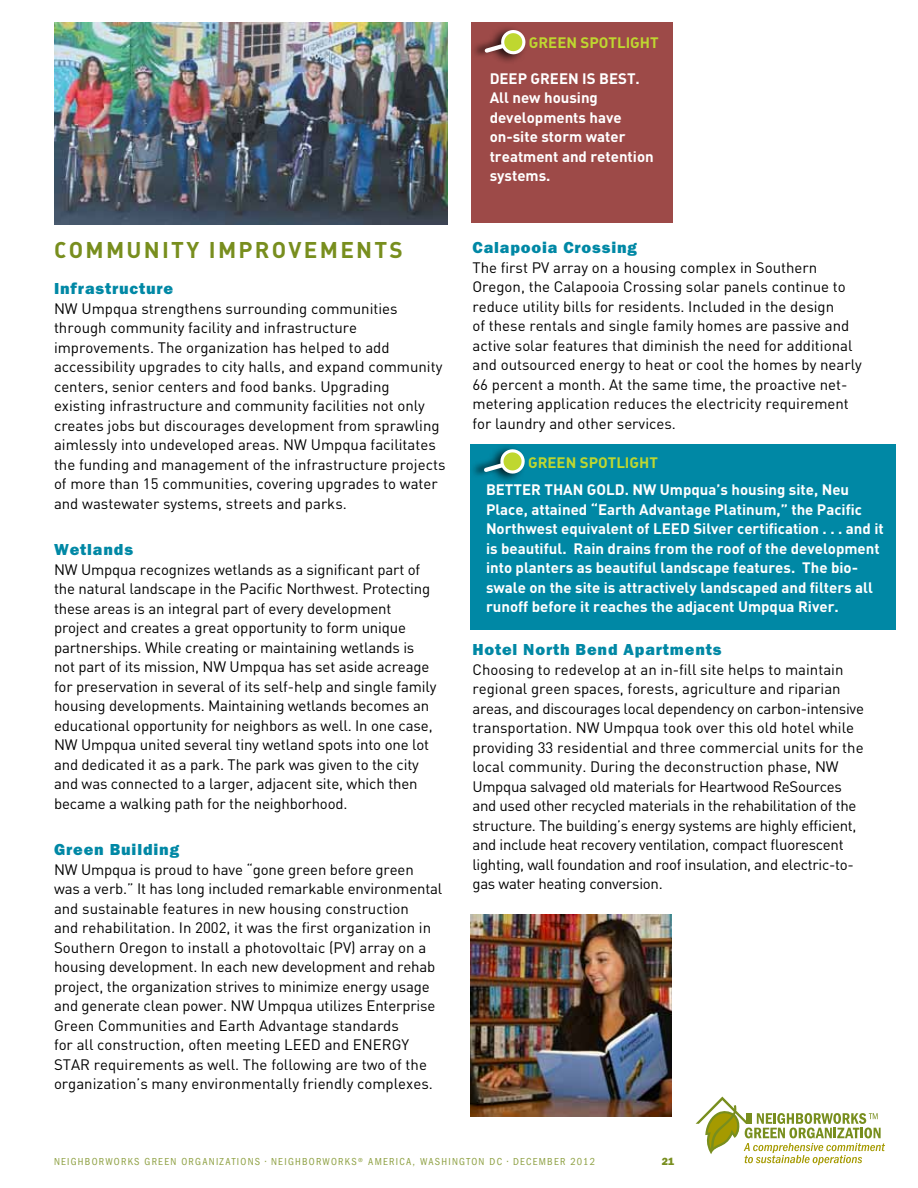
<style>
.page{position:relative;width:918px;height:1188px;background:#fff}
.page>*{position:absolute;margin:0;border:0;box-sizing:border-box;transform-origin:0 0}
.t1{font:700 22.5px "DIN";letter-spacing:.1em;color:#788e1e}
.t2{font:16.5px "Franklin Gothic FS Hvy";letter-spacing:.05em;color:#0088a5}
.t3{font:15px/19.5px "DIN";color:#000}
.t4{font:15px/19.5px "DIN";letter-spacing:-.02em;color:#000}
.t5{font:700 15px/19.5px "DIN";color:#fff}
.t6{font:700 15px "DIN";color:#bfd730}
.t7{font:condensed 10.5px "Franklin Gothic";letter-spacing:.12em;color:#90a246}
.t8{font:800 10.5px "Franklin Gothic";color:#788e1e}
</style>
<div class="page">
<svg style="left:696px;top:1097px;width:189px;height:68px"></svg>
<div style="left:470px;top:445px;width:426px;height:185px;background:#0088a5"></div>
<img style="left:54px;top:22px;width:394px;height:203px">
<img style="left:470px;top:914px;width:202px;height:202px">
<div style="left:487px;top:444px;width:40px;height:40px;background:#000;opacity:.75"></div>
<div style="left:470px;top:457px;width:32px;height:21px;background:#000;opacity:.75"></div>
<svg style="left:481px;top:447px;width:46px;height:28px"></svg>
<div style="left:471px;top:22px;width:201px;height:202px;background:#9d4a48"></div>
<div style="left:488px;top:25px;width:40px;height:40px;background:#000;opacity:.75"></div>
<div style="left:471px;top:38px;width:32px;height:21px;background:#000;opacity:.75"></div>
<svg style="left:482px;top:28px;width:46px;height:28px"></svg>
<p class="t6" style="left:529px;top:33px;width:131px">Green spotlight</p>
<h1 class="t1" style="left:54px;top:235px;width:350px">Commun ity Improvements</h1>
<p class="t2" style="left:54px;top:279px;width:121px">Infrastructure</p>
<p class="t3" style="left:54px;top:298px;width:393px">NW U mpqua strengthens surrounding communities through community facility and infrastructure improvements. The organization has helped to add accessibility upgrades to city halls, and expand community centers, senior centers and food banks. U pgrading<br>existing infrastructure and community facilities not only creates jobs but discourages development from sprawling aimlessly into undeveloped areas. NW U mpqua facilitates the funding and management of the infrastructure projects of more than 15 communities, covering upgrades to water and wastewater systems, streets and parks.</p>
<p class="t2" style="left:54px;top:540px;width:81px">Wetlands</p>
<p class="t3" style="left:54px;top:559px;width:384px">NW U mpqua recognizes wetlands as a significant part of the natural landscape in the Pacific N orthwest. Protecting these areas is an integral part of every development project and creates a great opportunity to form unique partnerships. While creating or maintaining wetlands is not part of its mission, NW U mpqua has set aside acreage for preservation in several of its self-help and single family housing developments. Maintaining wetlands becomes an educational opportunity for neighbors as well. I n one case, NW U mpqua united several tiny wetland spots into one lot and dedicated it as a park. The park was given to the city and was connected to a larger, adjacent site, which then became a walking path for the neighborhood.</p>
<p class="t2" style="left:54px;top:840px;width:127px">Green Building</p>
<p class="t3" style="left:54px;top:859px;width:390px">NW U mpqua is proud to have “gone green before green was a verb.” It has long included remarkable environmental and sustainable features in new housing construction<br>and rehabilitation. I n 2002, it was the first organization in Southern Oregon to install a photovoltaic (PV) array on a housing development. I n each new development and rehab project, the organization strives to minimize energy usage and generate clean power. NW U mpqua utilizes Enterprise Green Communities and Earth Advantage standards<br>for all construction, often meeting LEED and ENERGY<br>STAR requirements as well. The following are two of the organization’s many environmentally friendly complexes.</p>
<p class="t5" style="left:490px;top:68px;width:166px">Deep green is best.<br>All new housing developments have on-site storm water treatment and retention systems.</p>
<p class="t2" style="left:472px;top:238px;width:166px">Calapooia Crossing</p>
<p class="t3" style="left:472px;top:257px;width:391px">The first PV array on a housing complex in Southern Oregon, the Calapooia Crossing solar panels continue to reduce utility bills for residents. I ncluded in the design<br>of these rentals and single family homes are passive and active solar features that diminish the need for additional and outsourced energy to heat or cool the homes by nearly 66 percent a month. At the same time, the proactive net&shy;metering application reduces the electricity requirement for laundry and other services.</p>
<p class="t6" style="left:528px;top:452px;width:131px">Green spotlight</p>
<p class="t5" style="left:486px;top:479px;width:399px">Better than gold. NW Umpqua’s housing site, Neu Place, attained “Earth Advantage Platinum,” the Pacific Northwest equivalent of LEED Silver certification . . . and it is beautiful. Rain drains from the roof of the development into planters as beautiful landscape features. The bio&shy;swale on the site is attractively landscaped and filters all runoff before it reaches the adjacent Umpqua River.</p>
<p class="t2" style="left:472px;top:640px;width:251px">Hotel North Bend Apartments</p>
<p class="t4" style="left:472px;top:659px;width:393px">Choosing to redevelop at an in-fill site helps to maintain regional green spaces, forests, agriculture and riparian areas, and discourages local dependency on carbon-intensive transportation. NW U mpqua took over this old hotel while providing 33 residential and three commercial units for the local community. During the deconstruction phase, NW<br>U mpqua salvaged old materials for Heartwood ReSources and used other recycled materials in the rehabilitation of the structure. The building’s energy systems are highly efficient, and include heat recovery ventilation, compact fluorescent lighting, wall foundation and roof insulation, and electric-to&shy;gas water heating conversion.</p>
<p class="t7" style="left:54px;top:1156px;width:474px">NEIGHBORWORKS GREEN ORGAN IZATIONS • NEIGHBORWORKS® AMERICA, WASHINGTON DC • DECEMB</p>
<p class="t7" style="left:554px;top:1156px;width:43px">ER 2012</p>
<p class="t8" style="left:662px;top:1156px;width:14px">21</p>
</div>
